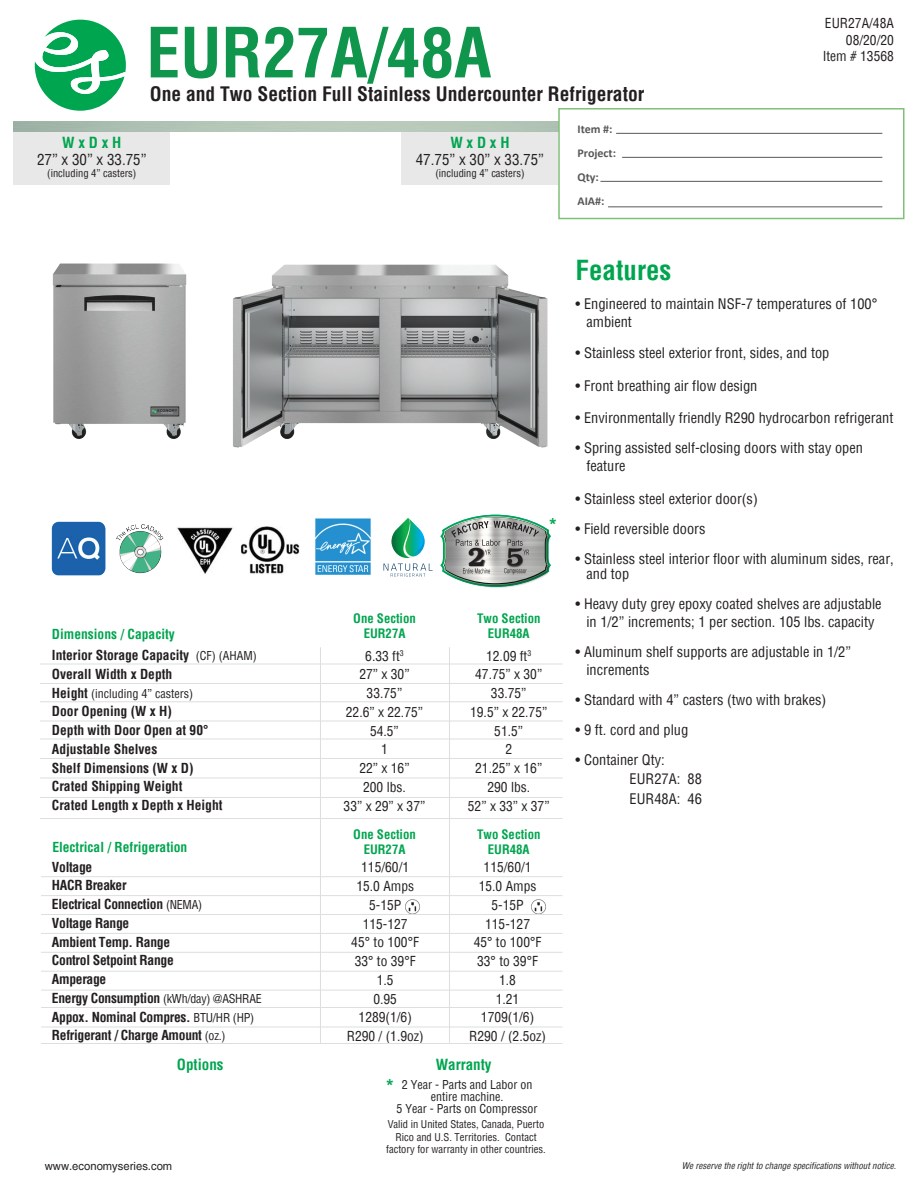
<style>
.page{position:relative;width:918px;height:1188px;background:#fff}
.page>*{position:absolute;margin:0;border:0;box-sizing:border-box;transform-origin:0 0}
.t1{font:700 condensed 67.5px "Helvetica";color:#10964c}
.t2{font:700 condensed 27px "Helvetica";color:#00a54f}
.t3{font:600 25.95px "Bookman";color:#231f20}
.t4{font:700 condensed 19.5px "Helvetica";color:#231f20}
.t5{font:700 18px "Arial";color:#00a54f}
.t6{font:condensed 15px "Helvetica";color:#231f20}
.t7{font:700 condensed 15px "Helvetica";color:#00a54f}
.t8{font:condensed 14.25px/18px "Helvetica";color:#231f20}
.t9{font:condensed 13.5px/18.8px "Helvetica";color:#231f20;text-align:center}
.t10{font:700 condensed 13.5px/18.8px "Helvetica";letter-spacing:-.02em;color:#231f20}
.t11{font:700 condensed 13.5px/18.8px "Helvetica";color:#231f20}
.t12{font:700 condensed 13.5px "Helvetica";color:#00a54f}
.t13{font:700 condensed 12.75px/15.3px "Helvetica";color:#00a54f;text-align:center}
.t14{font:condensed 12px/12px "Helvetica";color:#231f20;text-align:center}
.t15{font:700 12px/24px "Calibri";color:#57585a}
.t16{font:11.25px "Helvetica";color:#231f20}
.t17{font:condensed 10.5px/12.6px "Helvetica";color:#231f20;text-align:center}
.t18{font:italic condensed 9px "Helvetica";color:#231f20}
.s1{font-weight:400;font-size:12px}
.s2{font-weight:700;font-size:13.5px}
</style>
<div class="page">
<svg style="left:35px;top:20px;width:91px;height:91px"></svg>
<div style="left:558px;top:108px;width:346px;height:111px;background:#fff;border:2px solid #7fc077"></div>
<hr style="left:616px;top:133px;width:266px;height:1px;background:#57585a">
<hr style="left:622px;top:157px;width:260px;height:1px;background:#57585a">
<hr style="left:600px;top:181px;width:282px;height:1px;background:#57585a">
<hr style="left:608px;top:206px;width:274px;height:1px;background:#57585a">
<hr style="left:41px;top:990px;width:522px;height:1px;background:#dddee0">
<hr style="left:41px;top:971px;width:522px;height:1px;background:#dddee0">
<hr style="left:41px;top:952px;width:522px;height:1px;background:#dddee0">
<hr style="left:41px;top:933px;width:522px;height:1px;background:#dddee0">
<hr style="left:41px;top:914px;width:522px;height:1px;background:#dddee0">
<hr style="left:41px;top:895px;width:522px;height:1px;background:#dddee0">
<hr style="left:41px;top:876px;width:522px;height:1px;background:#dddee0">
<hr style="left:41px;top:1007px;width:522px;height:1px;background:#dddee0">
<hr style="left:40px;top:664px;width:523px;height:1px;background:#dddee0">
<hr style="left:40px;top:683px;width:523px;height:1px;background:#dddee0">
<hr style="left:40px;top:701px;width:523px;height:1px;background:#dddee0">
<hr style="left:40px;top:721px;width:523px;height:1px;background:#dddee0">
<hr style="left:40px;top:739px;width:523px;height:1px;background:#dddee0">
<hr style="left:320px;top:647px;width:1px;height:396px;background:#dddee0">
<hr style="left:40px;top:758px;width:523px;height:1px;background:#dddee0">
<img style="left:405px;top:899px;width:15px;height:15px">
<hr style="left:449px;top:647px;width:1px;height:396px;background:#dddee0">
<img style="left:531px;top:899px;width:15px;height:15px">
<hr style="left:40px;top:797px;width:523px;height:1px;background:#dddee0">
<hr style="left:40px;top:778px;width:523px;height:1px;background:#dddee0">
<hr style="left:40px;top:818px;width:523px;height:1px;background:#dddee0">
<hr style="left:41px;top:1027px;width:522px;height:1px;background:#dddee0">
<hr style="left:41px;top:1043px;width:522px;height:1px;background:#dddee0">
<div style="left:14px;top:132px;width:156px;height:52px;background:#e8e8e9"></div>
<div style="left:402px;top:132px;width:156px;height:52px;background:#e8e8e9"></div>
<img style="left:52px;top:263px;width:135px;height:176px">
<img style="left:233px;top:264px;width:315px;height:184px">
<img style="left:440px;top:515px;width:111px;height:72px">
<img style="left:467px;top:543px;width:20px;height:31px">
<img style="left:116px;top:524px;width:48px;height:50px">
<img style="left:51px;top:522px;width:54px;height:53px">
<svg style="left:384px;top:518px;width:49px;height:59px"></svg>
<img style="left:177px;top:526px;width:122px;height:48px">
<img style="left:315px;top:518px;width:56px;height:57px">
<h1 class="t1" style="left:146px;top:8px;width:347px">EUR27A/48A</h1>
<h3 class="t4" style="left:150px;top:81px;width:496px">One and Two Section Full Stainless Undercounter Refrigerator</h3>
<p class="t7" style="left:62px;top:133px;width:61px">W x D x H</p>
<p class="t6" style="left:37px;top:150px;width:111px">27” x 30” x 33.75”</p>
<p class="t17" style="left:47px;top:166px;width:91px">(including 4” casters)</p>
<p class="t7" style="left:450px;top:133px;width:61px">W x D x H</p>
<p class="t6" style="left:416px;top:150px;width:130px">47.75” x 30” x 33.75”</p>
<p class="t17" style="left:435px;top:167px;width:91px">(including 4” casters)</p>
<p class="t15" style="left:577px;top:117px;width:40px">Item #:<br>Project:<br>Qty:<br>AIA#:</p>
<h2 class="t2" style="left:576px;top:252px;width:97px">Features</h2>
<p class="t9" style="left:825px;top:15px;width:71px;line-height:16.2px;text-align:right">EUR27A/48A<br>08/20/20</p>
<p class="t9" style="left:823px;top:46px;width:73px">Item # 13568</p>
<p class="t12" style="left:52px;top:625px;width:124px">Dimensions / Capacity</p>
<p class="t11" style="left:52px;top:646px;width:206px">Interior Storage Capacity <span class="s1">(CF) (AHAM)<br></span>Overall Width x Depth</p>
<p class="t14" style="left:52px;top:687px;width:143px"><span class="s2">Height</span> (including 4” casters)</p>
<p class="t11" style="left:52px;top:702px;width:172px">Door Opening (W x H)<br>Depth with Door Open at 90°<br>Adjustable Shelves<br>Shelf Dimensions (W x D)<br>Crated Shipping Weight<br>Crated Length x Depth x Height</p>
<p class="t12" style="left:52px;top:838px;width:136px">Electrical / Refrigeration</p>
<p class="t10" style="left:52px;top:857px;width:211px">Voltage<br>HACR Breaker<br>Electrical Connection <span class="s1">(NEMA)<br></span>Voltage Range<br>Ambient Temp. Range<br>Control Setpoint Range<br>Amperage<br>Energy Consumption <span class="s1">(kWh/day) @ASHRAE<br></span>Appox. Nominal Compres. <span class="s1">BTU/HR (HP)<br></span>Refrigerant / Charge Amount <span class="s1">(oz.)</span></p>
<p class="t7" style="left:177px;top:1054px;width:48px">Options</p>
<p class="t16" style="left:45px;top:1160px;width:129px">www.economyseries.com</p>
<p class="t13" style="left:353px;top:610px;width:64px">One Section<br>EUR27A</p>
<p class="t9" style="left:344px;top:646px;width:83px">6.33 ft<sup>3<br></sup>27” x 30”<br>33.75”<br>22.6” x 22.75”<br>54.5”<br>1<br>22” x 16”<br>200 lbs.<br>33” x 29” x 37”</p>
<h3 class="t3" style="left:468px;top:541px;width:19px">2</h3>
<p class="t5" style="left:549px;top:512px;width:9px">*</p>
<p class="t13" style="left:477px;top:610px;width:65px">Two Section<br>EUR48A</p>
<p class="t9" style="left:468px;top:646px;width:83px">12.09 ft<sup>3<br></sup>47.75” x 30”<br>33.75”<br>19.5” x 22.75”<br>51.5”<br>2<br>21.25” x 16”<br>290 lbs.<br>52” x 33” x 37”</p>
<p class="t13" style="left:353px;top:826px;width:64px">One Section<br>EUR27A</p>
<p class="t13" style="left:477px;top:826px;width:65px">Two Section<br>EUR48A</p>
<p class="t9" style="left:347px;top:858px;width:78px">115/60/1<br>15.0 Amps<br>5-15P<br>115-127<br>45° to 100°F<br>33° to 39°F<br>1.5<br>0.95<br>1289(1/6)<br>R290 / (1.9oz)</p>
<p class="t9" style="left:469px;top:858px;width:78px">115/60/1<br>15.0 Amps<br>5-15P<br>115-127<br>45° to 100°F<br>33° to 39°F<br>1.8<br>1.21<br>1709(1/6)<br>R290 / (2.5oz)</p>
<p class="t7" style="left:436px;top:1054px;width:57px">Warranty</p>
<p class="t14" style="left:397px;top:1078px;width:142px">2 Year - Parts and Labor on entire machine.<br>5 Year - Parts on Compressor</p>
<p class="t5" style="left:386px;top:1073px;width:9px">*</p>
<p class="t17" style="left:386px;top:1118px;width:161px">Valid in United States, Canada, Puerto<br>Rico and U.S. Territories. Contact factory for warranty in other countries.</p>
<p class="t8" style="left:586px;top:294px;width:293px;text-indent:-11px">• Engineered to maintain NSF-7 temperatures of 100° ambient</p>
<p class="t8" style="left:576px;top:344px;width:255px">• Stainless steel exterior front, sides, and top</p>
<p class="t8" style="left:576px;top:377px;width:183px">• Front breathing air flow design</p>
<p class="t8" style="left:576px;top:408px;width:319px">• Environmentally friendly R290 hydrocarbon refrigerant</p>
<p class="t8" style="left:586px;top:438px;width:278px;text-indent:-11px">• Spring assisted self-closing doors with stay open feature</p>
<p class="t8" style="left:576px;top:489px;width:184px">• Stainless steel exterior door(s)</p>
<p class="t8" style="left:576px;top:519px;width:131px">• Field reversible doors</p>
<p class="t8" style="left:586px;top:551px;width:309px;line-height:15px;text-indent:-11px">• Stainless steel interior floor with aluminum sides, rear, and top</p>
<p class="t8" style="left:576px;top:594px;width:308px;text-align:center">• Heavy duty grey epoxy coated shelves are adjustable in 1/2” increments; 1 per section. 105 lbs. capacity</p>
<p class="t8" style="left:586px;top:642px;width:266px;text-indent:-11px">• Aluminum shelf supports are adjustable in 1/2” increments</p>
<p class="t8" style="left:576px;top:690px;width:252px">• Standard with 4” casters (two with brakes)</p>
<p class="t8" style="left:576px;top:720px;width:114px">• 9 ft. cord and plug</p>
<p class="t8" style="left:630px;top:750px;width:74px;line-height:19.5px;text-indent:-54px">• Container Qty:<br>EUR27A: 88<br>EUR48A: 46</p>
<p class="t18" style="left:682px;top:1160px;width:216px">We reserve the right to change specifications without notice.</p>
</div>
